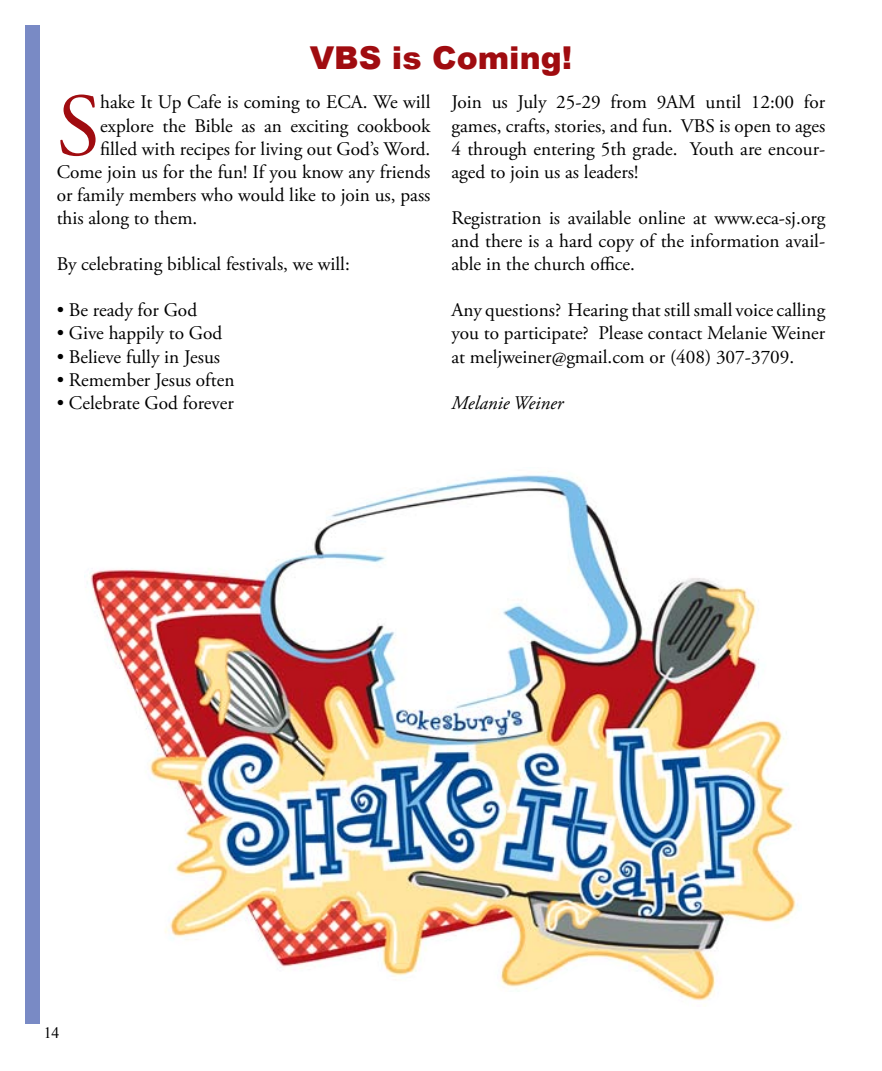
<style>
.page{position:relative;width:882px;height:1071px;background:#fff}
.page>*{position:absolute;margin:0;border:0;box-sizing:border-box;transform-origin:0 0}
.t1{font:88.9px "Adobe Garamond Pro";color:#a00c10}
.t2{font:900 31.5px "Arial";color:#a00c10}
.t3{font:19.25px/23.1px "Adobe Garamond Pro";color:#000;text-align:justify}
.t4{font:italic 19.25px "Adobe Garamond Pro";color:#000}
.t5{font:15.75px "Times New Roman";color:#000}
</style>
<div class="page">
<img style="left:87px;top:471px;width:711px;height:530px">
<div style="left:25px;top:25px;width:14px;height:999px;background:#798ac5"></div>
<h2 class="t2" style="left:310px;top:35px;width:264px">VBS is Coming!</h2>
<p class="t3" style="left:452px;top:91px;width:375px">Join us July 25-29 from 9AM until 12:00 for games, crafts, stories, and fun. VBS is open to ages 4 through entering 5th grade. Youth are encour&shy;aged to join us as leaders!</p>
<p class="t3" style="left:452px;top:207px;width:375px">Registration is available online at www.eca-sj.org and there is a hard copy of the information avail&shy;able in the church office.</p>
<p class="t3" style="left:452px;top:299px;width:375px">Any questions? Hearing that still small voice calling you to participate? Please contact Melanie Weiner at meljweiner@gmail.com or (408) 307-3709.</p>
<p class="t4" style="left:452px;top:391px;width:113px">Melanie Weiner</p>
<h1 class="t1" style="left:57px;top:73px;width:45px">S</h1>
<p class="t3" style="left:100px;top:91px;width:332px">hake It Up Cafe is coming to ECA. We will</p>
<p class="t3" style="left:100px;top:115px;width:332px">explore the Bible as an exciting cookbook</p>
<p class="t3" style="left:100px;top:138px;width:332px">filled with recipes for living out God’s Word.</p>
<p class="t3" style="left:57px;top:161px;width:375px">Come join us for the fun! If you know any friends</p>
<p class="t3" style="left:57px;top:184px;width:375px">or family members who would like to join us, pass</p>
<p class="t3" style="left:57px;top:207px;width:142px">this along to them.</p>
<p class="t3" style="left:57px;top:253px;width:295px">By celebrating biblical festivals, we will:</p>
<p class="t3" style="left:57px;top:299px;width:142px">• Be ready for God</p>
<p class="t3" style="left:57px;top:322px;width:167px">• Give happily to God</p>
<p class="t3" style="left:57px;top:346px;width:165px">• Believe fully in Jesus</p>
<p class="t3" style="left:57px;top:369px;width:179px">• Remember Jesus often</p>
<p class="t3" style="left:57px;top:392px;width:179px">• Celebrate God forever</p>
<p class="t5" style="left:44px;top:1022px;width:17px">14</p>
</div>
